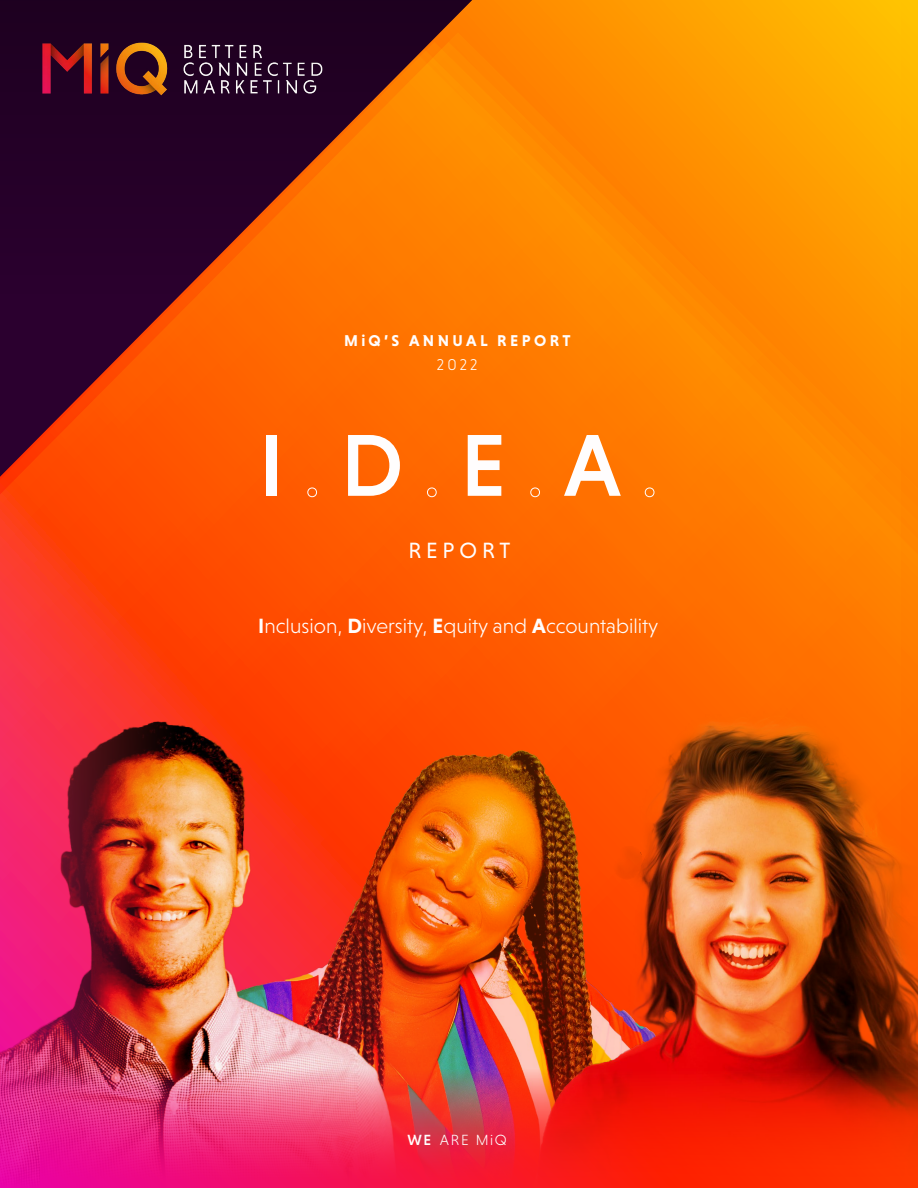
<style>
.page{position:relative;width:918px;height:1188px;background:#fff}
.page>*{position:absolute;margin:0;border:0;box-sizing:border-box;transform-origin:0 0}
.t1{font:500 89.4px "Niveau Grotesk";color:#fff}
.t2{font:22.5px "Niveau Grotesk";letter-spacing:.215em;color:#fff}
.t3{font:300 21px "Niveau Grotesk";color:#fff}
.t4{font:700 15.9px "Niveau Grotesk";letter-spacing:.215em;color:#fff}
.t5{font:300 15.9px "Niveau Grotesk";color:#fff}
.t6{font:300 15px "Niveau Grotesk";letter-spacing:.11em;color:#fff}
.s1{font-weight:300}
.s2{font-weight:700}
.s3{font-weight:500}
</style>
<div class="page">
<img style="left:0;top:0;width:918px;height:1188px">
<p class="t4" style="left:344px;top:331px;width:228px">MiQ’S ANNUAL REPORT</p>
<p class="t5" style="left:437px;top:355px;width:42px">2022</p>
<h1 class="t1" style="left:259px;top:414px;width:402px">I<span class="s1">.</span>D<span class="s1">.</span>E<span class="s1">.</span>A<span class="s1">.</span></h1>
<p class="t2" style="left:408px;top:537px;width:103px">REPORT</p>
<p class="t3" style="left:258px;top:615px;width:402px"><span class="s2">I</span>nclusion, <span class="s2">D</span>iversity, <span class="s2">E</span>quity and <span class="s2">A</span>ccountability</p>
<p class="t6" style="left:407px;top:1132px;width:101px"><span class="s3">WE</span> ARE MiQ</p>
</div>
